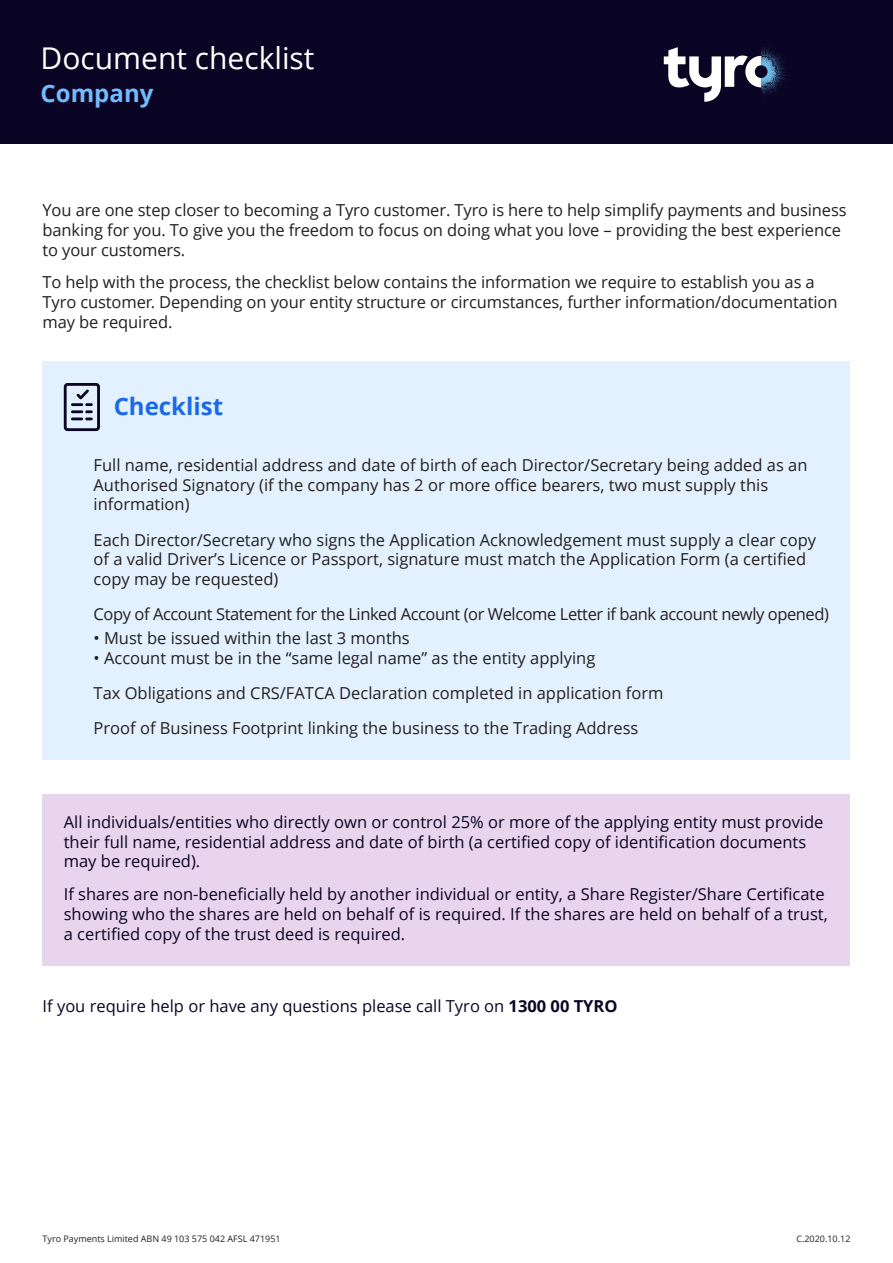
<style>
.page{position:relative;width:893px;height:1263px;background:#fff}
.page>*{position:absolute;margin:0;border:0;box-sizing:border-box;transform-origin:0 0}
.t1{font:30px "Open Sans";color:#fff}
.t2{font:700 24px "Open Sans";color:#1c69e8}
.t3{font:700 24px "Open Sans";color:#73baff}
.t4{font:16.5px/19.8px "Open Sans";color:#231f20}
.t5{font:16.5px/19.8px "Open Sans";color:#0a0524}
.t6{font:16.5px "Open Sans";letter-spacing:-.025em;color:#231f20}
.t7{font:9px "Open Sans";color:#231f20}
.s1{font-weight:700}
</style>
<div class="page">
<div style="left:0;top:0;width:893px;height:143px;background:#0a0524"></div>
<svg style="left:664px;top:46px;width:122px;height:56px"></svg>
<div style="left:43px;top:362px;width:807px;height:398px;background:#e3f1ff"></div>
<svg style="left:63px;top:383px;width:37px;height:49px"></svg>
<div style="left:43px;top:794px;width:807px;height:171px;background:#e8d4ec"></div>
<h1 class="t1" style="left:41px;top:38px;width:275px">Document checklist</h1>
<h2 class="t3" style="left:41px;top:76px;width:114px">Company</h2>
<p class="t4" style="left:43px;top:200px;width:806px">You are one step closer to becoming a Tyro customer. Tyro is here to help simplify payments and business banking for you. To give you the freedom to focus on doing what you love – providing the best experience to your customers.</p>
<p class="t4" style="left:43px;top:272px;width:796px">To help with the process, the checklist below contains the information we require to establish you as a<br>Tyro customer. Depending on your entity structure or circumstances, further information/documentation may be required.</p>
<h2 class="t2" style="left:114px;top:389px;width:111px">Checklist</h2>
<p class="t4" style="left:94px;top:454px;width:715px">Full name, residential address and date of birth of each Director/Secretary being added as an<br>Authorised Signatory (if the company has 2 or more office bearers, two must supply this information)</p>
<p class="t4" style="left:94px;top:529px;width:724px">Each Director/Secretary who signs the Application Acknowledgement must supply a clear copy of a valid Driver’s Licence or Passport, signature must match the Application Form (a certified copy may be requested)</p>
<p class="t6" style="left:94px;top:603px;width:737px">Copy of Account Statement for the Linked Account (or Welcome Letter if bank account newly opened)</p>
<p class="t4" style="left:94px;top:628px;width:318px">• Must be issued within the last 3 months</p>
<p class="t4" style="left:94px;top:640px;width:572px;line-height:35.1px">• Account must be in the “same legal name” as the entity applying<br>Tax Obligations and CRS/FATCA Declaration completed in application form<br>Proof of Business Footprint linking the business to the Trading Address</p>
<p class="t5" style="left:64px;top:811px;width:761px">All individuals/entities who directly own or control 25% or more of the applying entity must provide their full name, residential address and date of birth (a certified copy of identification documents may be required).</p>
<p class="t5" style="left:64px;top:884px;width:765px">If shares are non-beneficially held by another individual or entity, a Share Register/Share Certificate showing who the shares are held on behalf of is required. If the shares are held on behalf of a trust, a certified copy of the trust deed is required.</p>
<p class="t5" style="left:43px;top:995px;width:577px">If you require help or have any questions please call Tyro on <span class="s1">1300 00 TYRO</span></p>
<p class="t7" style="left:43px;top:1232px;width:240px">Tyro Payments Limited ABN 49 103 575 042 AFSL 471951</p>
<p class="t7" style="left:796px;top:1232px;width:56px">C.2020.10.12</p>
</div>
